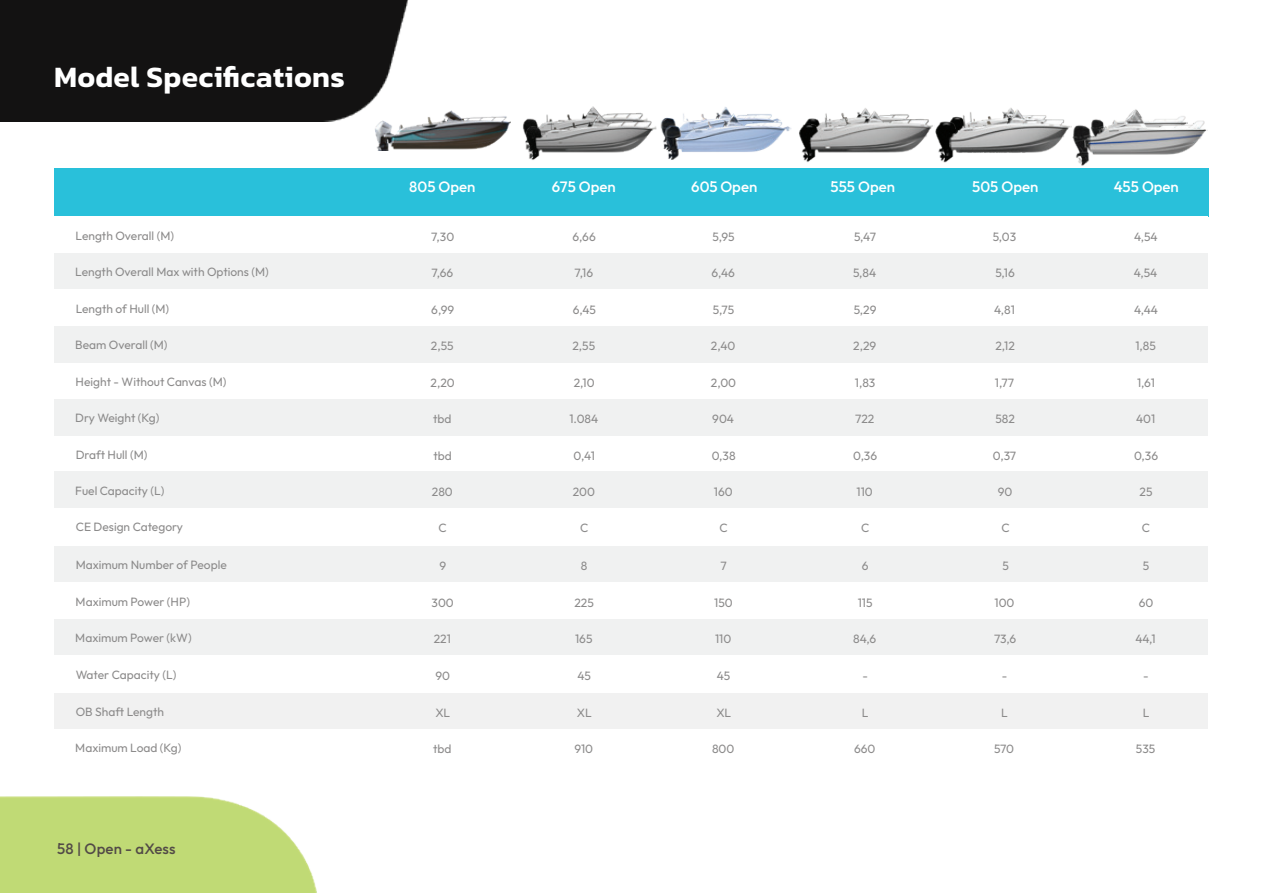
<style>
.page{position:relative;width:1263px;height:893px;background:#fff}
.page>*{position:absolute;margin:0;border:0;box-sizing:border-box;transform-origin:0 0}
.t1{font:600 30px "Kanit";letter-spacing:.01em;color:#fff}
.t2{font:100 15px "Outfit";color:#fff}
.t3{font:100 15px "Outfit";letter-spacing:.01em;color:#524a47}
.t4{font:100 12px "Outfit";color:#8c8b8b}
</style>
<div class="page">
<img style="left:0;top:796px;width:317px;height:97px">
<div style="left:0;top:0;width:409px;height:121px;background:#131212"></div>
<img style="left:374px;top:98px;width:137px;height:53px">
<img style="left:522px;top:107px;width:135px;height:53px">
<img style="left:660px;top:107px;width:131px;height:53px">
<img style="left:799px;top:108px;width:408px;height:58px">
<div style="left:54px;top:168px;width:1155px;height:48px;background:#29c0da"></div>
<div style="left:54px;top:253px;width:1153px;height:37px;background:#f0f1f1"></div>
<div style="left:54px;top:326px;width:1153px;height:37px;background:#f0f1f1"></div>
<div style="left:54px;top:399px;width:1153px;height:37px;background:#f0f1f1"></div>
<div style="left:54px;top:546px;width:1154px;height:37px;background:#f0f1f1"></div>
<div style="left:54px;top:693px;width:1154px;height:37px;background:#f1f1f1"></div>
<div style="left:54px;top:472px;width:1153px;height:36px;background:#f0f1f1"></div>
<div style="left:54px;top:619px;width:1153px;height:37px;background:#f0f1f1"></div>
<div style="left:54px;top:729px;width:1153px;height:37px;background:#fff"></div>
<h1 class="t1" style="left:54px;top:54px;width:292px">Model Specifications</h1>
<p class="t4" style="left:76px;top:229px;width:100px">Length Overall (M)</p>
<p class="t2" style="left:409px;top:179px;width:68px">805 Open</p>
<p class="t2" style="left:552px;top:179px;width:65px">675 Open</p>
<p class="t2" style="left:691px;top:179px;width:68px">605 Open</p>
<p class="t2" style="left:831px;top:179px;width:66px">555 Open</p>
<p class="t2" style="left:972px;top:179px;width:68px">505 Open</p>
<p class="t2" style="left:1114px;top:179px;width:67px">455 Open</p>
<p class="t4" style="left:431px;top:230px;width:25px">7,30</p>
<p class="t4" style="left:572px;top:230px;width:25px">6,66</p>
<p class="t4" style="left:712px;top:230px;width:24px">5,95</p>
<p class="t4" style="left:854px;top:230px;width:23px">5,47</p>
<p class="t4" style="left:993px;top:230px;width:25px">5,03</p>
<p class="t4" style="left:1134px;top:230px;width:25px">4,54</p>
<p class="t4" style="left:75px;top:265px;width:195px">Length Overall Max with Options (M)</p>
<p class="t4" style="left:431px;top:266px;width:23px">7,66</p>
<p class="t4" style="left:574px;top:266px;width:20px">7,16</p>
<p class="t4" style="left:711px;top:266px;width:25px">6,46</p>
<p class="t4" style="left:853px;top:266px;width:25px">5,84</p>
<p class="t4" style="left:995px;top:266px;width:21px">5,16</p>
<p class="t4" style="left:1134px;top:266px;width:25px">4,54</p>
<p class="t4" style="left:76px;top:302px;width:95px">Length of Hull (M)</p>
<p class="t4" style="left:431px;top:303px;width:24px">6,99</p>
<p class="t4" style="left:573px;top:303px;width:25px">6,45</p>
<p class="t4" style="left:713px;top:303px;width:23px">5,75</p>
<p class="t4" style="left:854px;top:303px;width:24px">5,29</p>
<p class="t4" style="left:994px;top:303px;width:22px">4,81</p>
<p class="t4" style="left:1134px;top:303px;width:25px">4,44</p>
<p class="t4" style="left:75px;top:338px;width:94px">Beam Overall (M)</p>
<p class="t4" style="left:431px;top:339px;width:24px">2,55</p>
<p class="t4" style="left:572px;top:339px;width:24px">2,55</p>
<p class="t4" style="left:711px;top:339px;width:26px">2,40</p>
<p class="t4" style="left:853px;top:339px;width:25px">2,29</p>
<p class="t4" style="left:995px;top:339px;width:21px">2,12</p>
<p class="t4" style="left:1135px;top:339px;width:22px">1,85</p>
<p class="t4" style="left:76px;top:375px;width:152px">Height - Without Canvas (M)</p>
<p class="t4" style="left:431px;top:376px;width:26px">2,20</p>
<p class="t4" style="left:574px;top:376px;width:22px">2,10</p>
<p class="t4" style="left:711px;top:376px;width:27px">2,00</p>
<p class="t4" style="left:855px;top:376px;width:22px">1,83</p>
<p class="t4" style="left:995px;top:376px;width:21px">1,77</p>
<p class="t4" style="left:1137px;top:376px;width:19px">1,61</p>
<p class="t4" style="left:75px;top:411px;width:86px">Dry Weight (Kg)</p>
<p class="t4" style="left:433px;top:412px;width:20px">tbd</p>
<p class="t4" style="left:569px;top:412px;width:30px">1.084</p>
<p class="t4" style="left:712px;top:412px;width:23px">904</p>
<p class="t4" style="left:855px;top:412px;width:21px">722</p>
<p class="t4" style="left:995px;top:412px;width:21px">582</p>
<p class="t4" style="left:1136px;top:412px;width:21px">401</p>
<p class="t4" style="left:76px;top:448px;width:73px">Draft Hull (M)</p>
<p class="t4" style="left:434px;top:449px;width:20px">tbd</p>
<p class="t4" style="left:574px;top:449px;width:23px">0,41</p>
<p class="t4" style="left:712px;top:449px;width:25px">0,38</p>
<p class="t4" style="left:853px;top:449px;width:26px">0,36</p>
<p class="t4" style="left:993px;top:449px;width:25px">0,37</p>
<p class="t4" style="left:1134px;top:449px;width:26px">0,36</p>
<p class="t4" style="left:75px;top:484px;width:91px">Fuel Capacity (L)</p>
<p class="t4" style="left:432px;top:484px;width:22px">280</p>
<p class="t4" style="left:573px;top:484px;width:24px">200</p>
<p class="t4" style="left:714px;top:484px;width:20px">160</p>
<p class="t4" style="left:857px;top:484px;width:18px">110</p>
<p class="t4" style="left:998px;top:484px;width:16px">90</p>
<p class="t4" style="left:1139px;top:485px;width:14px">25</p>
<p class="t4" style="left:76px;top:520px;width:109px">CE Design Category</p>
<p class="t4" style="left:439px;top:521px;width:10px">C</p>
<p class="t4" style="left:580px;top:521px;width:10px">C</p>
<p class="t4" style="left:719px;top:521px;width:10px">C</p>
<p class="t4" style="left:861px;top:521px;width:10px">C</p>
<p class="t4" style="left:1001px;top:521px;width:10px">C</p>
<p class="t4" style="left:1142px;top:521px;width:10px">C</p>
<p class="t4" style="left:76px;top:558px;width:152px">Maximum Number of People</p>
<p class="t4" style="left:439px;top:559px;width:8px">9</p>
<p class="t4" style="left:581px;top:559px;width:8px">8</p>
<p class="t4" style="left:720px;top:559px;width:8px">7</p>
<p class="t4" style="left:862px;top:559px;width:8px">6</p>
<p class="t4" style="left:1002px;top:559px;width:8px">5</p>
<p class="t4" style="left:1143px;top:559px;width:8px">5</p>
<p class="t4" style="left:76px;top:595px;width:116px">Maximum Power (HP)</p>
<p class="t4" style="left:432px;top:596px;width:24px">300</p>
<p class="t4" style="left:574px;top:596px;width:21px">225</p>
<p class="t4" style="left:714px;top:596px;width:20px">150</p>
<p class="t4" style="left:858px;top:596px;width:16px">115</p>
<p class="t4" style="left:994px;top:596px;width:21px">100</p>
<p class="t4" style="left:1139px;top:596px;width:16px">60</p>
<p class="t4" style="left:75px;top:631px;width:118px">Maximum Power (kW)</p>
<p class="t4" style="left:434px;top:632px;width:19px">221</p>
<p class="t4" style="left:575px;top:632px;width:19px">165</p>
<p class="t4" style="left:715px;top:632px;width:18px">110</p>
<p class="t4" style="left:853px;top:632px;width:25px">84,6</p>
<p class="t4" style="left:994px;top:632px;width:23px">73,6</p>
<p class="t4" style="left:1135px;top:632px;width:22px">44,1</p>
<p class="t4" style="left:76px;top:668px;width:102px">Water Capacity (L)</p>
<p class="t4" style="left:435px;top:669px;width:16px">90</p>
<p class="t4" style="left:577px;top:669px;width:15px">45</p>
<p class="t4" style="left:717px;top:669px;width:15px">45</p>
<p class="t4" style="left:862px;top:669px;width:7px">-</p>
<p class="t4" style="left:1002px;top:669px;width:7px">-</p>
<p class="t4" style="left:1143px;top:669px;width:7px">-</p>
<p class="t4" style="left:76px;top:705px;width:90px">OB Shaft Length</p>
<p class="t4" style="left:435px;top:706px;width:16px">XL</p>
<p class="t4" style="left:577px;top:706px;width:16px">XL</p>
<p class="t4" style="left:716px;top:706px;width:16px">XL</p>
<p class="t4" style="left:862px;top:706px;width:8px">L</p>
<p class="t4" style="left:1001px;top:706px;width:8px">L</p>
<p class="t4" style="left:1143px;top:706px;width:8px">L</p>
<p class="t4" style="left:75px;top:741px;width:108px">Maximum Load (Kg)</p>
<p class="t4" style="left:433px;top:742px;width:20px">tbd</p>
<p class="t4" style="left:574px;top:742px;width:20px">910</p>
<p class="t4" style="left:712px;top:742px;width:24px">800</p>
<p class="t4" style="left:854px;top:742px;width:23px">660</p>
<p class="t4" style="left:994px;top:742px;width:22px">570</p>
<p class="t4" style="left:1136px;top:742px;width:21px">535</p>
<p class="t3" style="left:57px;top:840px;width:120px">58 | Open - aXess</p>
</div>
